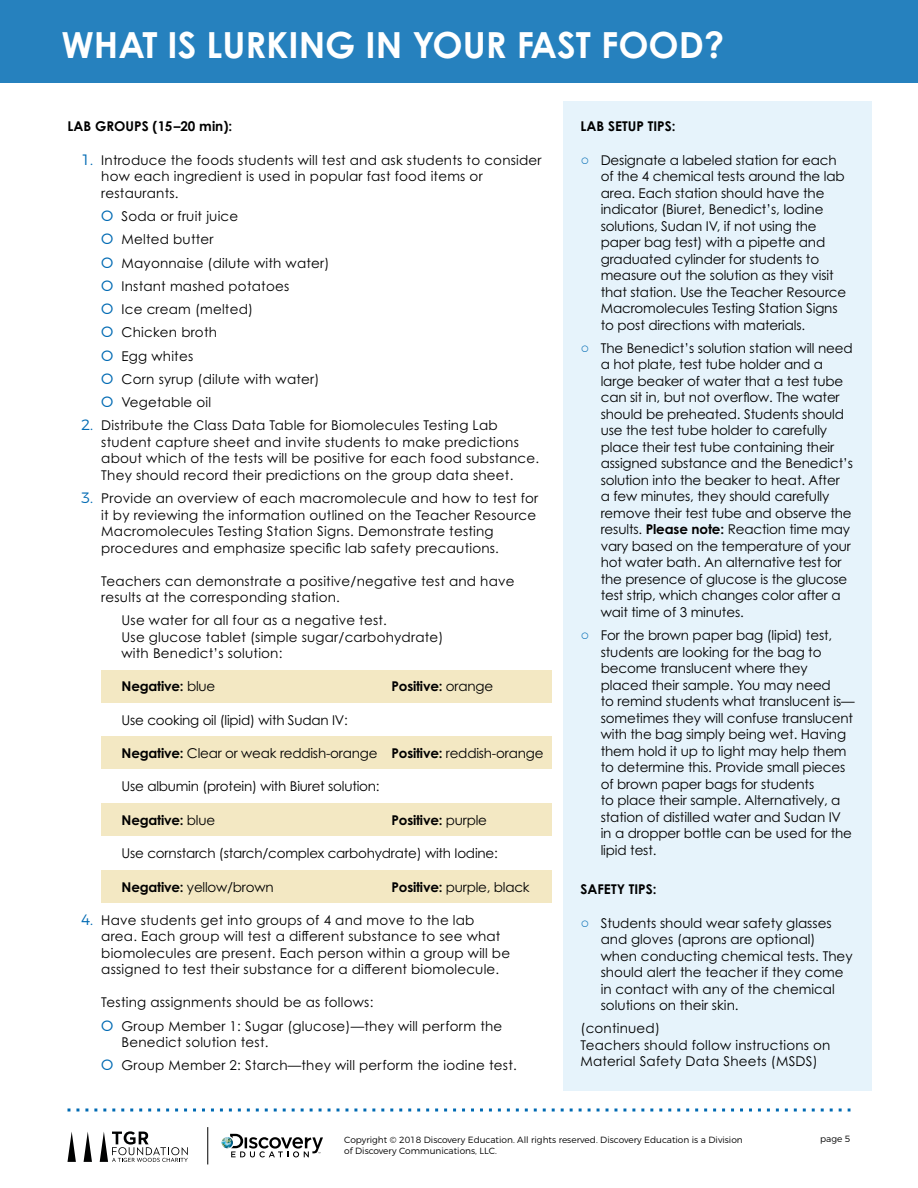
<style>
.page{position:relative;width:918px;height:1188px;background:#fff}
.page>*{position:absolute;margin:0;border:0;box-sizing:border-box;transform-origin:0 0}
.t1{font:700 36px "Century Gothic Pro";color:#fff}
.t2{font:13.5px/16.5px "Century Gothic Pro";color:#000}
.t3{font:700 13.5px "Century Gothic Pro";letter-spacing:-.015em;color:#000}
.t4{font:300 9px "Montserrat";color:#000}
.s1{font-family:"Montserrat";font-weight:300;font-size:15px;color:#006ab3}
.s2{font-weight:400}
.s3{font-weight:700}
.s4{font-family:"Arial";font-size:15px;color:#006ab3}
</style>
<div class="page">
<div style="left:0;top:0;width:918px;height:83px;background:#2681be"></div>
<svg style="left:68px;top:1108px;width:782px;height:4px"></svg>
<svg style="left:84px;top:1132px;width:8px;height:30px"></svg>
<svg style="left:67px;top:1132px;width:9px;height:30px"></svg>
<svg style="left:100px;top:1131px;width:88px;height:31px"></svg>
<svg style="left:222px;top:1134px;width:101px;height:23px"></svg>
<hr style="left:208px;top:1127px;width:1px;height:37px;background:#000">
<div style="left:102px;top:670px;width:450px;height:33px;background:#f3e8c3"></div>
<div style="left:102px;top:737px;width:450px;height:32px;background:#f3e8c3"></div>
<div style="left:102px;top:804px;width:450px;height:32px;background:#f3e8c3"></div>
<div style="left:102px;top:871px;width:450px;height:32px;background:#f3e8c3"></div>
<div style="left:563px;top:102px;width:309px;height:989px;background:#e6f3fb"></div>
<h1 class="t1" style="left:62px;top:22px;width:664px">WHAT IS LURKING IN YOUR FAST FOOD?</h1>
<p class="t3" style="left:68px;top:118px;width:166px">LAB GROUPS (15–20 min):</p>
<p class="t2" style="left:101px;top:152px;width:442px;text-indent:-20px"><span class="s1">1.</span> Introduce the foods students will test and ask students to consider how each ingredient is used in popular fast food items or restaurants.</p>
<p class="t2" style="left:101px;top:204px;width:230px;line-height:23.2px"><span class="s1">O</span> Soda or fruit juice<br><span class="s1">O</span> Melted butter<br><span class="s1">O</span> Mayonnaise (dilute with water)<br><span class="s1">O</span> Instant mashed potatoes<br><span class="s1">O</span> Ice cream (melted)<br><span class="s1">O</span> Chicken broth<br><span class="s1">O</span> Egg whites<br><span class="s1">O</span> Corn syrup (dilute with water)<br><span class="s1">O</span> Vegetable oil</p>
<p class="t2" style="left:101px;top:417px;width:439px;text-indent:-20px"><span class="s1">2.</span> Distribute the Class Data Table for Biomolecules Testing Lab student capture sheet and invite students to make predictions about which of the tests will be positive for each food substance.<br>They should record their predictions on the group data sheet.</p>
<p class="t2" style="left:101px;top:490px;width:439px;text-indent:-20px"><span class="s1">3.</span> Provide an overview of each macromolecule and how to test for it by reviewing the information outlined on the Teacher Resource Macromolecules Testing Station Signs. Demonstrate testing procedures and emphasize specific lab safety precautions.</p>
<p class="t2" style="left:101px;top:572px;width:415px">Teachers can demonstrate a positive/negative test and have results at the corresponding station.</p>
<p class="t2" style="left:122px;top:612px;width:323px">Use water for all four as a negative test.<br>Use glucose tablet (simple sugar/carbohydrate) with Benedict’s solution:</p>
<p class="t3" style="left:122px;top:678px;width:95px">Negative: <span class="s2">blue</span></p>
<p class="t3" style="left:392px;top:678px;width:103px">Positive: <span class="s2">orange</span></p>
<p class="t2" style="left:122px;top:711px;width:228px">Use cooking oil (lipid) with Sudan IV:</p>
<p class="t2" style="left:122px;top:745px;width:423px"><span class="s3">Negative:</span> Clear or weak reddish-orange <span class="s3">Positive:</span> reddish-orange</p>
<p class="t2" style="left:122px;top:778px;width:260px">Use albumin (protein) with Biuret solution:</p>
<p class="t3" style="left:122px;top:812px;width:95px">Negative: <span class="s2">blue</span></p>
<p class="t3" style="left:392px;top:812px;width:97px">Positive: <span class="s2">purple</span></p>
<p class="t2" style="left:122px;top:845px;width:378px">Use cornstarch (starch/complex carbohydrate) with Iodine:</p>
<p class="t2" style="left:122px;top:878px;width:154px"><span class="s3">Negative:</span> yellow/brown</p>
<p class="t2" style="left:392px;top:878px;width:140px"><span class="s3">Positive:</span> purple, black</p>
<p class="t2" style="left:101px;top:912px;width:410px;text-indent:-20px"><span class="s1">4.</span> Have students get into groups of 4 and move to the lab area. Each group will test a different substance to see what biomolecules are present. Each person within a group will be assigned to test their substance for a different biomolecule.</p>
<p class="t2" style="left:101px;top:991px;width:403px;line-height:23.2px">Testing assignments should be as follows:<br><span class="s1">O</span> Group Member 1: Sugar (glucose)—they will perform the</p>
<p class="t2" style="left:101px;top:1031px;width:417px;line-height:23.2px;text-indent:20px">Benedict solution test.<br><span class="s1">O</span> Group Member 2: Starch—they will perform the iodine test.</p>
<p class="t3" style="left:580px;top:118px;width:97px">LAB SETUP TIPS:</p>
<p class="t2" style="left:601px;top:151px;width:247px;text-indent:-20px"><span class="s4">○</span> Designate a labeled station for each of the 4 chemical tests around the lab area. Each station should have the indicator (Biuret, Benedict’s, Iodine solutions, Sudan IV, if not using the paper bag test) with a pipette and graduated cylinder for students to measure out the solution as they visit that station. Use the Teacher Resource Macromolecules Testing Station Signs to post directions with materials.</p>
<p class="t2" style="left:601px;top:340px;width:254px;text-indent:-20px"><span class="s4">○</span> The Benedict’s solution station will need a hot plate, test tube holder and a large beaker of water that a test tube can sit in, but not overflow. The water should be preheated. Students should use the test tube holder to carefully place their test tube containing their assigned substance and the Benedict’s solution into the beaker to heat. After<br>a few minutes, they should carefully remove their test tube and observe the results. <span class="s3">Please note:</span> Reaction time may vary based on the temperature of your hot water bath. An alternative test for the presence of glucose is the glucose test strip, which changes color after a wait time of 3 minutes.</p>
<p class="t2" style="left:601px;top:627px;width:255px;text-indent:-20px"><span class="s4">○</span> For the brown paper bag (lipid) test, students are looking for the bag to become translucent where they placed their sample. You may need<br>to remind students what translucent is— sometimes they will confuse translucent with the bag simply being wet. Having them hold it up to light may help them to determine this. Provide small pieces of brown paper bags for students<br>to place their sample. Alternatively, a station of distilled water and Sudan IV in a dropper bottle can be used for the lipid test.</p>
<p class="t3" style="left:580px;top:881px;width:78px">SAFETY TIPS:</p>
<p class="t2" style="left:601px;top:914px;width:253px;text-indent:-20px"><span class="s4">○</span> Students should wear safety glasses and gloves (aprons are optional) when conducting chemical tests. They should alert the teacher if they come in contact with any of the chemical solutions on their skin.</p>
<p class="t2" style="left:580px;top:1020px;width:252px">(continued)<br>Teachers should follow instructions on<br>Material Safety Data Sheets (MSDS)</p>
<p class="t4" style="left:344px;top:1134px;width:400px">Copyright © 2018 Discovery Education. All rights reserved. Discovery Education is a Division</p>
<p class="t4" style="left:820px;top:1133px;width:32px">page 5</p>
<p class="t4" style="left:344px;top:1145px;width:154px">of Discovery Communications, LLC.</p>
</div>
